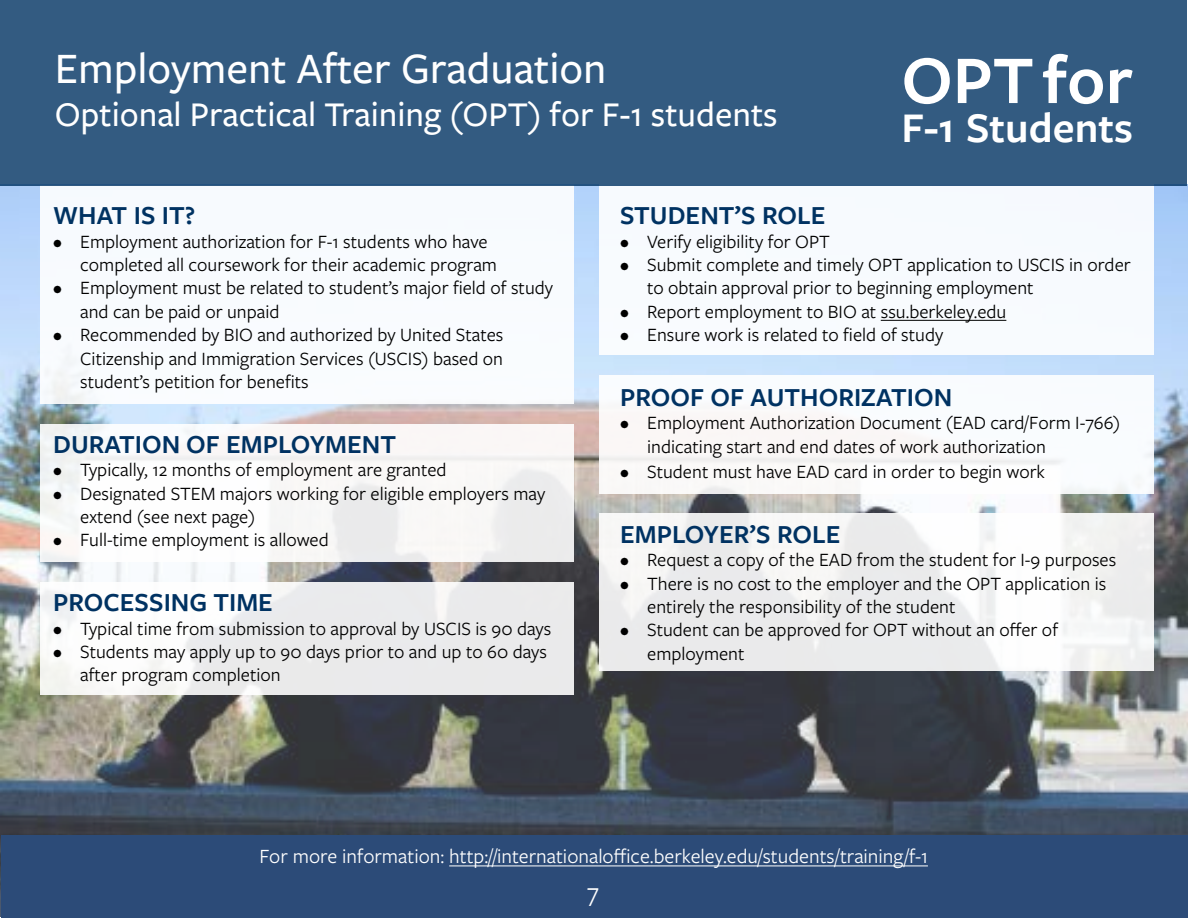
<style>
.page{position:relative;width:1188px;height:918px;background:#fff}
.page>*{position:absolute;margin:0;border:0;box-sizing:border-box;transform-origin:0 0}
.t1{font:600 70.65px "Freight Sans Pro";color:#fff}
.t2{font:500 45px "Freight Sans Pro";color:#fff}
.t3{font:600 43.95px "Freight Sans Pro";color:#fff}
.t4{font:500 36px "Freight Sans Pro";color:#fff}
.t5{font:600 27px "Freight Sans Pro";color:#003262}
.t6{font:27px "Freight Sans Pro";color:#fff}
.t7{font:21px "Freight Sans Pro";color:#fff}
.t8{font:19.5px/23.4px "Freight Sans Pro";color:#000}
</style>
<div class="page">
<img style="left:1px;top:184px;width:1187px;height:732px">
<div style="left:2px;top:836px;width:1186px;height:82px;background:#2c4b78"></div>
<div style="left:40px;top:583px;width:534px;height:112px;background:linear-gradient(to right,#fafbfa,#e5e5e7)"></div>
<div style="left:40px;top:424px;width:534px;height:138px;background:linear-gradient(to right,#fcfcfd,#f3f1f1)"></div>
<div style="left:40px;top:185px;width:534px;height:218px;background:#f8fbfe"></div>
<div style="left:599px;top:184px;width:554px;height:171px;background:#f7fafe"></div>
<div style="left:0;top:0;width:1187px;height:186px;background:#335b81"></div>
<div style="left:599px;top:375px;width:554px;height:119px;background:#fff"></div>
<div style="left:599px;top:513px;width:554px;height:158px;background:linear-gradient(to right,#ececed,#f6f6f6)"></div>
<hr style="left:881px;top:320px;width:125px;height:1px;background:#000">
<hr style="left:449px;top:866px;width:479px;height:1px;background:#fff">
<h2 class="t2" style="left:55px;top:38px;width:553px">Employment After Graduation</h2>
<h3 class="t4" style="left:55px;top:91px;width:725px">Optional Practical Training (OPT) for F-1 students</h3>
<h1 class="t1" style="left:901px;top:32px;width:233px">OPT for</h1>
<h3 class="t3" style="left:901px;top:98px;width:233px">F-1 Students</h3>
<h3 class="t5" style="left:53px;top:197px;width:144px">WHAT IS IT?</h3>
<p class="t8" style="left:80px;top:229px;width:418px;text-indent:-27px">• Employment authorization for F-1 students who have completed all coursework for their academic program</p>
<p class="t8" style="left:80px;top:275px;width:474px;text-indent:-27px">• Employment must be related to student’s major field of study and can be paid or unpaid</p>
<p class="t8" style="left:80px;top:322px;width:425px;text-align:justify;text-indent:-27px">• Recommended by BIO and authorized by United States Citizenship and Immigration Services (USCIS) based on student’s petition for benefits</p>
<h3 class="t5" style="left:53px;top:426px;width:344px">DURATION OF EMPLOYMENT</h3>
<p class="t8" style="left:53px;top:457px;width:395px">• Typically, 12 months of employment are granted</p>
<p class="t8" style="left:80px;top:481px;width:467px;text-indent:-27px">• Designated STEM majors working for eligible employers may extend (see next page)</p>
<p class="t8" style="left:53px;top:527px;width:277px">• Full-time employment is allowed</p>
<h3 class="t5" style="left:53px;top:584px;width:221px">PROCESSING TIME</h3>
<p class="t8" style="left:53px;top:616px;width:500px">• Typical time from submission to approval by USCIS is 90 days</p>
<p class="t8" style="left:80px;top:639px;width:468px;text-indent:-27px">• Students may apply up to 90 days prior to and up to 60 days after program completion</p>
<h3 class="t5" style="left:620px;top:197px;width:207px">STUDENT’S ROLE</h3>
<p class="t8" style="left:620px;top:229px;width:211px">• Verify eligibility for OPT</p>
<p class="t8" style="left:647px;top:252px;width:485px;text-indent:-27px">• Submit complete and timely OPT application to USCIS in order to obtain approval prior to beginning employment</p>
<p class="t8" style="left:620px;top:299px;width:388px">• Report employment to BIO at ssu.berkeley.edu</p>
<p class="t8" style="left:620px;top:322px;width:325px">• Ensure work is related to field of study</p>
<h3 class="t5" style="left:620px;top:379px;width:334px">PROOF OF AUTHORIZATION</h3>
<p class="t8" style="left:647px;top:410px;width:475px;text-indent:-27px">• Employment Authorization Document (EAD card/Form I-766) indicating start and end dates of work authorization</p>
<p class="t8" style="left:620px;top:459px;width:426px">• Student must have EAD card in order to begin work</p>
<h3 class="t5" style="left:620px;top:516px;width:222px">EMPLOYER’S ROLE</h3>
<p class="t8" style="left:620px;top:547px;width:498px">• Request a copy of the EAD from the student for I-9 purposes</p>
<p class="t8" style="left:647px;top:571px;width:461px;text-indent:-27px">• There is no cost to the employer and the OPT application is entirely the responsibility of the student</p>
<p class="t8" style="left:647px;top:617px;width:412px;text-indent:-27px">• Student can be approved for OPT without an offer of employment</p>
<p class="t7" style="left:259px;top:842px;width:670px">For more information: http://internationaloffice.berkeley.edu/students/training/f-1</p>
<h3 class="t6" style="left:587px;top:874px;width:13px">7</h3>
</div>
